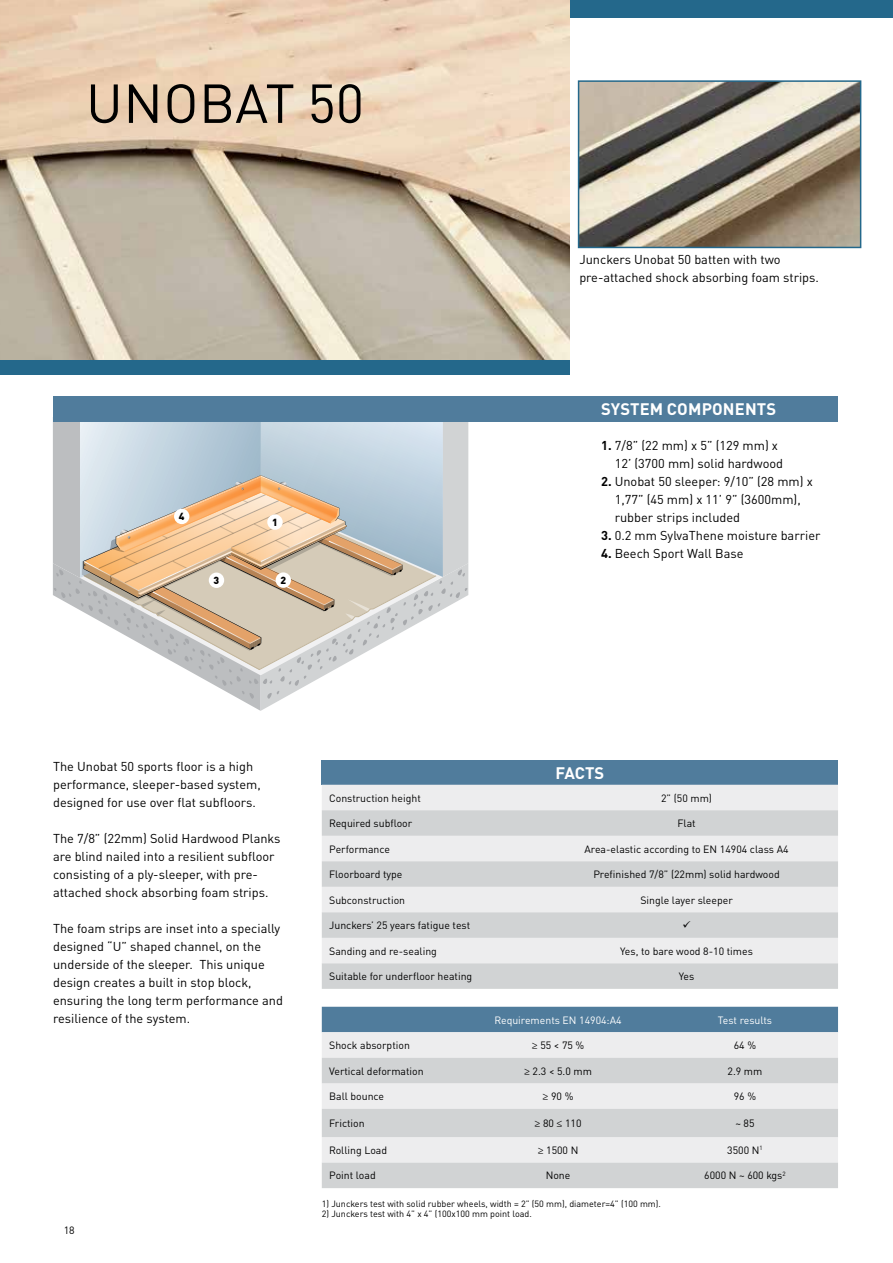
<style>
.page{position:relative;width:893px;height:1263px;background:#fff}
.page>*{position:absolute;margin:0;border:0;box-sizing:border-box;transform-origin:0 0}
.t1{font:54px "DIN Pro";letter-spacing:.005em;color:#000}
.t2{font:700 16.5px "DIN Pro";letter-spacing:.01em;color:#fff}
.t3{font:12.75px/18px "DIN Pro";color:#000}
.t4{font:10.5px "DIN Pro";color:#000}
.t5{font:10.5px "DIN Pro";color:#fff}
.t6{font:900 10.2px "DIN Pro";color:#000}
.t7{font:9px "DIN Pro";color:#000}
.s1{font-weight:700}
.s2{font-family:"Helvetica Neue LT Std"}
</style>
<div class="page">
<div style="left:567px;top:0;width:326px;height:18px;background:#24688b"></div>
<img style="left:0;top:0;width:569px;height:360px">
<div style="left:0;top:360px;width:569px;height:15px;background:#24688b"></div>
<img style="left:581px;top:83px;width:277px;height:162px">
<div style="left:578px;top:80px;width:283px;height:168px;border:2px solid #24688b"></div>
<svg style="left:53px;top:422px;width:415px;height:289px"></svg>
<div style="left:267px;top:514px;width:16px;height:16px;background:#fff;border-radius:50%"></div>
<div style="left:209px;top:572px;width:15px;height:16px;background:#fff;border-radius:50%"></div>
<div style="left:174px;top:509px;width:15px;height:15px;background:#fff;border-radius:50%"></div>
<div style="left:276px;top:572px;width:15px;height:16px;background:#fff;border-radius:50%"></div>
<div style="left:53px;top:396px;width:785px;height:26px;background:#507c9c"></div>
<div style="left:322px;top:760px;width:516px;height:25px;background:#507c9c"></div>
<div style="left:322px;top:785px;width:516px;height:25px;background:#ededee"></div>
<svg style="left:322px;top:810px;width:516px;height:179px;fill:#d1d3d4"></svg>
<div style="left:322px;top:1007px;width:516px;height:25px;background:#507c9c"></div>
<div style="left:322px;top:1032px;width:516px;height:26px;background:#ededee"></div>
<svg style="left:322px;top:1058px;width:516px;height:130px;fill:#d1d3d4"></svg>
<svg style="left:683px;top:921px;width:7px;height:7px"></svg>
<h1 class="t1" style="left:86px;top:62px;width:280px">UNOBAT 50</h1>
<p class="t6" style="left:179px;top:508px;width:7px">4</p>
<p class="t6" style="left:214px;top:572px;width:7px">3</p>
<p class="t6" style="left:272px;top:514px;width:7px">1</p>
<p class="t6" style="left:280px;top:572px;width:7px">2</p>
<p class="t3" style="left:579px;top:250px;width:241px">Junckers Unobat 50 batten with two pre-attached shock absorbing foam strips.</p>
<p class="t2" style="left:601px;top:396px;width:176px">SYSTEM COMPONENTS</p>
<p class="t3" style="left:615px;top:436px;width:170px;text-indent:-14px"><span class="s1">1.</span> 7/8” (22 mm) x 5” (129 mm) x<br>12’ (3700 mm) solid hardwood</p>
<p class="t3" style="left:615px;top:472px;width:200px;text-indent:-14px"><span class="s1">2.</span> Unobat 50 sleeper: 9/10” (28 mm) x<br>1,77” (45 mm) x 11’ 9” (3600mm), rubber strips included</p>
<p class="t3" style="left:601px;top:526px;width:221px"><span class="s1">3.</span> 0.2 mm SylvaThene moisture barrier</p>
<p class="t3" style="left:601px;top:544px;width:144px"><span class="s1">4.</span> Beech Sport Wall Base</p>
<p class="t3" style="left:53px;top:756px;width:209px">The Unobat 50 sports floor is a high performance, sleeper-based system, designed for use over flat subfloors.</p>
<p class="t3" style="left:53px;top:828px;width:229px">The 7/8” (22mm) Solid Hardwood Planks are blind nailed into a resilient subfloor consisting of a ply-sleeper, with pre&shy;attached shock absorbing foam strips.</p>
<p class="t3" style="left:53px;top:918px;width:231px">The foam strips are inset into a specially designed “U” shaped channel, on the underside of the sleeper. This unique design creates a built in stop block, ensuring the long term performance and resilience of the system.</p>
<p class="t4" style="left:64px;top:1222px;width:12px">18</p>
<p class="t2" style="left:555px;top:760px;width:50px">FACTS</p>
<p class="t4" style="left:329px;top:790px;width:93px">Construction height</p>
<p class="t4" style="left:661px;top:790px;width:52px">2” (50 mm)</p>
<p class="t4" style="left:329px;top:815px;width:85px">Required subfloor</p>
<p class="t4" style="left:677px;top:815px;width:20px">Flat</p>
<p class="t4" style="left:329px;top:841px;width:62px">Performance</p>
<p class="t4" style="left:585px;top:841px;width:206px">Area-elastic according to EN 14904 class A4</p>
<p class="t4" style="left:329px;top:866px;width:75px">Floorboard type</p>
<p class="t4" style="left:593px;top:866px;width:188px">Prefinished 7/8” (22mm) solid hardwood</p>
<p class="t4" style="left:329px;top:892px;width:77px">Subconstruction</p>
<p class="t4" style="left:640px;top:892px;width:94px">Single layer sleeper</p>
<p class="t4" style="left:329px;top:917px;width:143px">Junckers’ 25 years fatigue test</p>
<p class="t4" style="left:329px;top:943px;width:109px">Sanding and re-sealing</p>
<p class="t4" style="left:620px;top:943px;width:134px">Yes, to bare wood 8-10 times</p>
<p class="t4" style="left:329px;top:968px;width:145px">Suitable for underfloor heating</p>
<p class="t4" style="left:679px;top:968px;width:17px">Yes</p>
<p class="t5" style="left:495px;top:1012px;width:129px">Requirements EN 14904:A4</p>
<p class="t5" style="left:718px;top:1012px;width:56px">Test results</p>
<p class="t4" style="left:329px;top:1037px;width:82px">Shock absorption</p>
<p class="t4" style="left:532px;top:1037px;width:54px"><span class="s2">≥</span> 55 &lt; 75 %</p>
<p class="t4" style="left:734px;top:1037px;width:24px">64 %</p>
<p class="t4" style="left:329px;top:1063px;width:96px">Vertical deformation</p>
<p class="t4" style="left:524px;top:1063px;width:69px"><span class="s2">≥</span> 2.3 &lt; 5.0 mm</p>
<p class="t4" style="left:727px;top:1063px;width:36px">2.9 mm</p>
<p class="t4" style="left:329px;top:1088px;width:57px">Ball bounce</p>
<p class="t4" style="left:543px;top:1088px;width:32px"><span class="s2">≥</span> 90 %</p>
<p class="t4" style="left:734px;top:1088px;width:24px">96 %</p>
<p class="t4" style="left:329px;top:1115px;width:37px">Friction</p>
<p class="t4" style="left:535px;top:1115px;width:49px"><span class="s2">≥</span> 80 <span class="s2">≤</span> 110</p>
<p class="t4" style="left:735px;top:1115px;width:21px">~ 85</p>
<p class="t4" style="left:329px;top:1142px;width:60px">Rolling Load</p>
<p class="t4" style="left:538px;top:1142px;width:42px"><span class="s2">≥</span> 1500 N</p>
<p class="t4" style="left:727px;top:1142px;width:37px">3500 N<sup>1</sup></p>
<p class="t4" style="left:329px;top:1167px;width:48px">Point load</p>
<p class="t4" style="left:546px;top:1167px;width:26px">None</p>
<p class="t4" style="left:704px;top:1167px;width:83px">6000 N ~ 600 kgs<sup>2</sup></p>
<p class="t7" style="left:322px;top:1196px;width:341px">1) Junckers test with solid rubber wheels, width = 2” (50 mm), diameter=4” (100 mm).</p>
<p class="t7" style="left:322px;top:1207px;width:212px">2) Junckers test with 4” x 4” (100x100 mm point load.</p>
</div>
